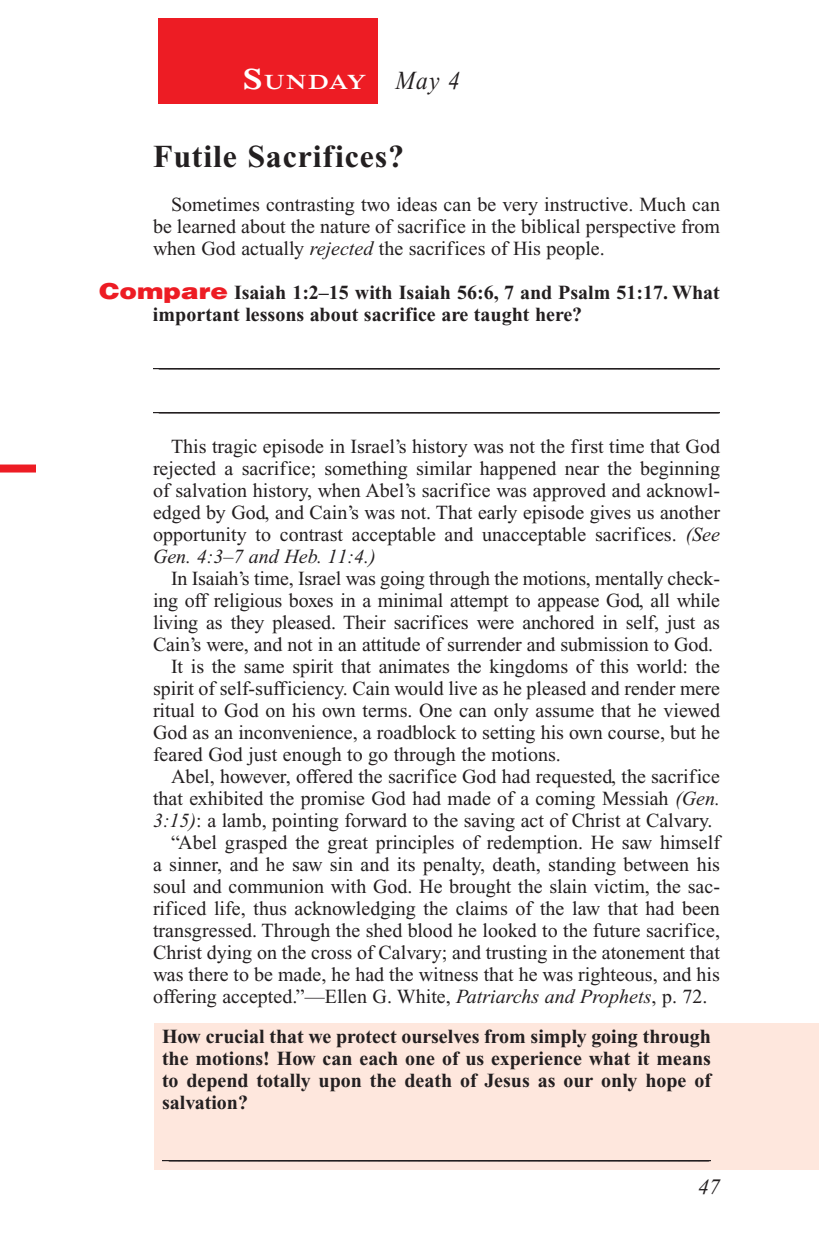
<style>
.page{position:relative;width:819px;height:1260px;background:#fff}
.page>*{position:absolute;margin:0;border:0;box-sizing:border-box;transform-origin:0 0}
.Head{font:700 32px "Times New Roman PS Std";letter-spacing:.025em;color:#231f20}
.Lesson_Dates{font:italic 26px "Times New Roman PS Std";color:#231f20;scale:.9 1}
.t1{font:italic 22px "Times New Roman PS Std";color:#231f20}
.Daily_Header{font:600 21px "Times NRMT Std";letter-spacing:.045em;color:#fff;scale:1.1 1}
.Body{font:20px/22px "Times New Roman PS Std";color:#231f20;text-align:justify}
.x-screened_box-text{font:700 20px/22px "Times New Roman PS Std";color:#231f20;text-align:justify}
.Blank_Lines{font:20px "Times New Roman PS Std";color:#231f20}
.Question{font:700 20px/22px "Times New Roman PS Std";color:#231f20}
.Blank_Lines_In_Scree{font:20px "Times New Roman PS Std";color:#231f20}
.s1{font-size:30px}
.s2{font-style:italic}
.s3{font-family:"Helvetica LT Std";font-weight:900;font-size:22px;color:#ed1c24}
</style>
<div class="page">
<div style="left:158px;top:18px;width:220px;height:86px;background:#ed1c24"></div>
<div style="left:0;top:465px;width:36px;height:8px;background:#ed1c24"></div>
<div style="left:155px;top:1023px;width:664px;height:147px;background:#fee7dd"></div>
<hr style="left:153px;top:368px;width:567px;height:1px;background:#231f20">
<hr style="left:153px;top:412px;width:567px;height:1px;background:#231f20">
<hr style="left:162px;top:1160px;width:549px;height:1px;background:#231f20">
<p class="Daily_Header" style="left:243px;top:70px;width:114px"><span class="s1">S</span>UNDAY</p>
<p class="Lesson_Dates" style="left:396px;top:66px;width:73px">May 4</p>
<p class="Head" style="left:153px;top:138px;width:253px">Futile Sacrifices?</p>
<p class="Body" style="left:153px;top:193px;width:569px;text-indent:18px">Sometimes contrasting two ideas can be very instructive. Much can be learned about the nature of sacrifice in the biblical perspective from when God actually <span class="s2">rejected</span> the sacrifices of His people.</p>
<p class="Question" style="left:153px;top:281px;width:568px;text-indent:-54px"><span class="s3">Compare</span> Isaiah 1:2–15 with Isaiah 56:6, 7 and Psalm 51:17. What important lessons about sacrifice are taught here?</p>
<p class="Blank_Lines" style="left:159px;top:349px;width:561px">________________________________________________________</p>
<p class="Blank_Lines" style="left:159px;top:393px;width:561px">________________________________________________________</p>
<p class="Body" style="left:153px;top:435px;width:569px;text-indent:18px">This tragic episode in Israel’s history was not the first time that God rejected a sacrifice; something similar happened near the beginning of salvation history, when Abel’s sacrifice was approved and acknowl&shy;edged by God, and Cain’s was not. That early episode gives us another opportunity to contrast acceptable and unacceptable sacrifices. <span class="s2">(See Gen. 4:3–7 and Heb. 11:4.)</span></p>
<p class="Body" style="left:153px;top:567px;width:568px;text-indent:18px">In Isaiah’s time, Israel was going through the motions, mentally check&shy;ing off religious boxes in a minimal attempt to appease God, all while living as they pleased. Their sacrifices were anchored in self, just as Cain’s were, and not in an attitude of surrender and submission to God.</p>
<p class="Body" style="left:153px;top:655px;width:569px;text-indent:18px">It is the same spirit that animates the kingdoms of this world: the spirit of self-sufficiency. Cain would live as he pleased and render mere ritual to God on his own terms. One can only assume that he viewed God as an inconvenience, a roadblock to setting his own course, but he feared God just enough to go through the motions.</p>
<p class="Body" style="left:153px;top:765px;width:569px;text-indent:18px">Abel, however, offered the sacrifice God had requested, the sacrifice that exhibited the promise God had made of a coming Messiah <span class="s2">(Gen.<br>3:15)</span>: a lamb, pointing forward to the saving act of Christ at Calvary.</p>
<p class="Body" style="left:153px;top:831px;width:569px;text-indent:18px">“Abel grasped the great principles of redemption. He saw himself a sinner, and he saw sin and its penalty, death, standing between his soul and communion with God. He brought the slain victim, the sac&shy;rificed life, thus acknowledging the claims of the law that had been transgressed. Through the shed blood he looked to the future sacrifice, Christ dying on the cross of Calvary; and trusting in the atonement that was there to be made, he had the witness that he was righteous, and his offering accepted.”—Ellen G. White, <span class="s2">Patriarchs and Prophets</span>, p. 72.</p>
<p class="x-screened_box-text" style="left:162px;top:1025px;width:551px">How crucial that we protect ourselves from simply going through the motions! How can each one of us experience what it means to depend totally upon the death of Jesus as our only hope of salvation?</p>
<p class="Blank_Lines_In_Scree" style="left:169px;top:1141px;width:541px">______________________________________________________</p>
<p class="t1" style="left:698px;top:1175px;width:23px">47</p>
</div>
